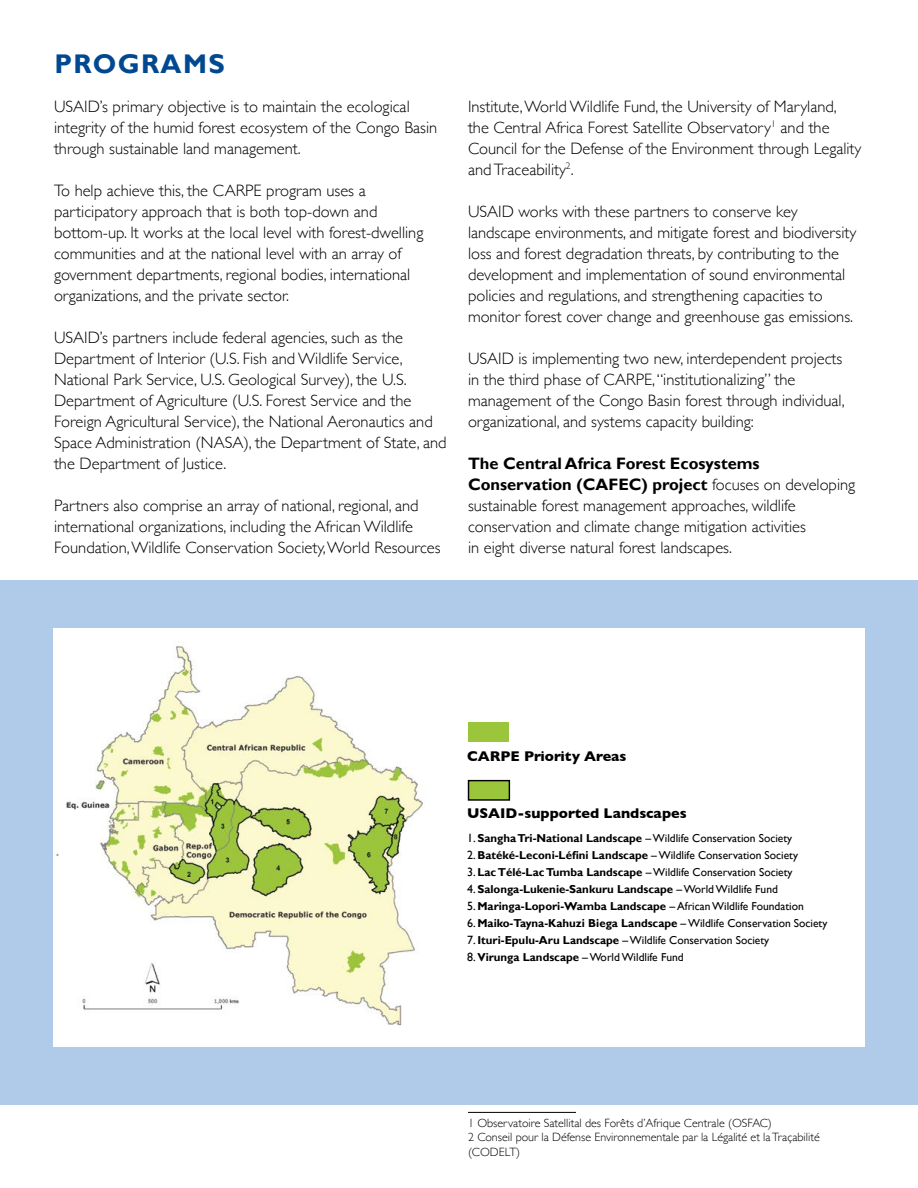
<style>
.page{position:relative;width:918px;height:1188px;background:#fff}
.page>*{position:absolute;margin:0;border:0;box-sizing:border-box;transform-origin:0 0}
.t1{font:700 27px "Gill Sans";letter-spacing:.05em;color:#004990}
.TX{font:300 16.5px/21px "Gill Sans";color:#000}
.t2{font:700 14.4px "Gill Sans";color:#000}
.Footnaote{font:300 12px/14.4px "Gill Sans";color:#000}
.t3{font:700 11.55px "Gill Sans";color:#000}
.t4{font:11.55px "Gill Sans";color:#000}
.s1{font-weight:700}
.s2{font-size:12px}
.s3{font-weight:400;font-size:12px}
.s4{font-weight:400}
</style>
<div class="page">
<hr style="left:468px;top:1112px;width:108px;height:1px;background:#000">
<div style="left:0;top:580px;width:918px;height:524px;background:#b0cbea"></div>
<div style="left:53px;top:628px;width:812px;height:419px;background:#fff"></div>
<img style="left:56px;top:646px;width:455px;height:380px">
<svg style="left:389px;top:646px;width:122px;height:125px"></svg>
<div style="left:469px;top:723px;width:40px;height:19px;background:#9bc53b"></div>
<div style="left:469px;top:781px;width:40px;height:19px;background:#9bc53b"></div>
<div style="left:468px;top:780px;width:42px;height:21px;border:1px solid #000"></div>
<p class="t1" style="left:54px;top:48px;width:172px">PROGRAMS</p>
<p class="TX" style="left:54px;top:95px;width:385px">USAID’s primary objective is to maintain the ecological integrity of the humid forest ecosystem of the Congo Basin through sustainable land management.</p>
<p class="TX" style="left:54px;top:179px;width:371px">To help achieve this, the CARPE program uses a participatory approach that is both top-down and bottom-up. It works at the local level with forest-dwelling communities and at the national level with an array of government departments, regional bodies, international organizations, and the private sector.</p>
<p class="TX" style="left:54px;top:326px;width:394px">USAID’s partners include federal agencies, such as the Department of Interior (U.S. Fish and Wildlife Service, National Park Service, U.S. Geological Survey), the U.S.<br>Department of Agriculture (U.S. Forest Service and the Foreign Agricultural Service), the National Aeronautics and Space Administration (NASA), the Department of State, and the Department of Justice.</p>
<p class="TX" style="left:54px;top:494px;width:388px">Partners also comprise an array of national, regional, and international organizations, including the African Wildlife<br>Foundation, Wildlife Conservation Society, World Resources</p>
<p class="TX" style="left:468px;top:95px;width:395px">Institute, World Wildlife Fund, the University of Maryland, the Central Africa Forest Satellite Observatory<sup>1</sup> and the Council for the Defense of the Environment through Legality and Traceability<sup>2</sup>.</p>
<p class="TX" style="left:468px;top:200px;width:390px">USAID works with these partners to conserve key landscape environments, and mitigate forest and biodiversity loss and forest degradation threats, by contributing to the development and implementation of sound environmental policies and regulations, and strengthening capacities to monitor forest cover change and greenhouse gas emissions.</p>
<p class="TX" style="left:468px;top:347px;width:378px">USAID is implementing two new, interdependent projects in the third phase of CARPE, “institutionalizing” the management of the Congo Basin forest through individual, organizational, and systems capacity building:</p>
<p class="TX" style="left:468px;top:452px;width:389px"><span class="s1">The Central Africa Forest Ecosystems Conservation (CAFEC) project</span> focuses on developing sustainable forest management approaches, wildlife conservation and climate change mitigation activities<br>in eight diverse natural forest landscapes.</p>
<h2 class="t2" style="left:467px;top:744px;width:161px">CARPE Priority Areas</h2>
<h2 class="t2" style="left:467px;top:802px;width:221px">USAID-supported Landscapes</h2>
<p class="t4" style="left:467px;top:831px;width:327px"><span class="s2">1.</span><span class="s1">Sangha Tri-National Landscape</span> – Wildlife Conservation Society</p>
<p class="t3" style="left:467px;top:848px;width:333px"><span class="s3">2.</span>Batéké-Leconi-Léfini Landscape <span class="s4">– Wildlife Conservation Society</span></p>
<p class="t4" style="left:467px;top:865px;width:327px"><span class="s2">3.</span><span class="s1">Lac Télé-Lac Tumba Landscape</span> – Wildlife Conservation Society</p>
<p class="t3" style="left:467px;top:882px;width:312px"><span class="s3">4.</span>Salonga-Lukenie-Sankuru Landscape <span class="s4">– World Wildlife Fund</span></p>
<p class="t3" style="left:467px;top:899px;width:338px"><span class="s3">5.</span> Maringa-Lopori-Wamba Landscape <span class="s4">– African Wildlife Foundation</span></p>
<p class="t3" style="left:467px;top:916px;width:362px"><span class="s3">6.</span> Maiko-Tayna-Kahuzi Biega Landscape <span class="s4">– Wildlife Conservation Society</span></p>
<p class="t4" style="left:467px;top:933px;width:304px"><span class="s2">7.</span><span class="s1">Ituri-Epulu-Aru Landscape</span> – Wildlife Conservation Society</p>
<p class="t4" style="left:467px;top:951px;width:218px"><span class="s2">8.</span> <span class="s1">Virunga Landscape</span> – World Wildlife Fund</p>
<p class="Footnaote" style="left:468px;top:1115px;width:305px">1 Observatoire Satellital des Forêts d’Afrique Centrale (OSFAC)</p>
<p class="Footnaote" style="left:468px;top:1130px;width:353px">2 Conseil pour la Défense Environnementale par la Légalité et la Traçabilité (CODELT)</p>
</div>
